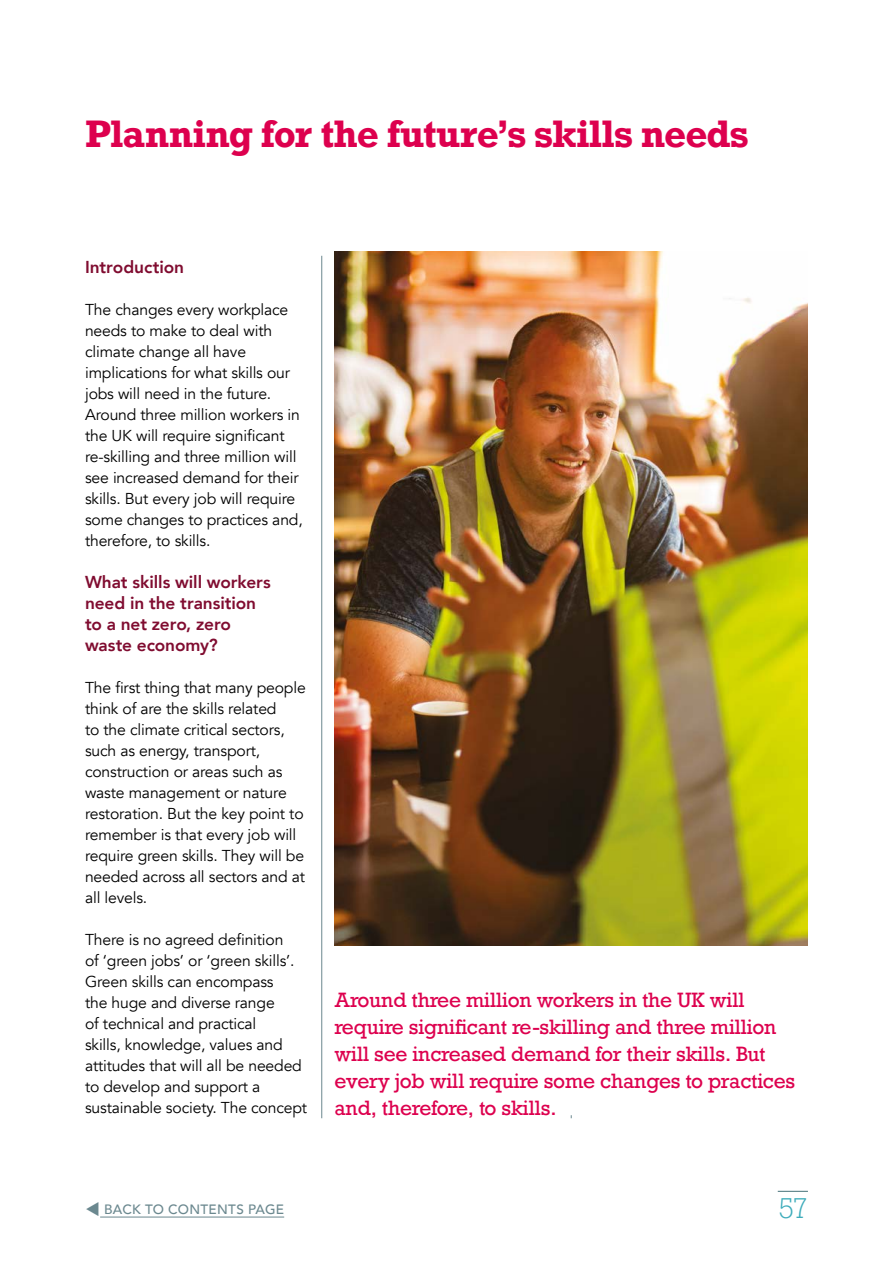
<style>
.page{position:relative;width:893px;height:1263px;background:#fff}
.page>*{position:absolute;margin:0;border:0;box-sizing:border-box;transform-origin:0 0}
.H3_subject_head_red{font:700 36px "Rockwell Nova";letter-spacing:-.02em;color:#dd004e}
.t1{font:300 27px "Rockwell Nova";color:#3eacbb}
.pullquote_text_red{font:19.5px/27px "Rockwell Nova";letter-spacing:-.01em;color:#dd004e}
.h4_subhead_maroon{font:800 17.25px/21px "Avenir";letter-spacing:-.005em;color:#800c30}
.p_Body{font:15.75px/21px "Avenir";letter-spacing:-.01em;color:#000}
.t2{font:500 13.5px "Avenir";letter-spacing:.02em;color:#6b888f}
</style>
<div class="page">
<hr style="left:778px;top:1191px;width:30px;height:1px;background:#457178">
<hr style="left:100px;top:1217px;width:184px;height:1px;background:#6b888f">
<hr style="left:321px;top:256px;width:1px;height:862px;background:#6b888f">
<img style="left:334px;top:252px;width:474px;height:693px">
<p class="H3_subject_head_red" style="left:85px;top:111px;width:665px">Planning for the future’s skills needs</p>
<p class="h4_subhead_maroon" style="left:85px;top:257px;width:101px">Introduction</p>
<p class="p_Body" style="left:85px;top:299px;width:219px">The changes every workplace needs to make to deal with climate change all have implications for what skills our jobs will need in the future.<br>Around three million workers in the UK will require significant re-skilling and three million will see increased demand for their skills. But every job will require some changes to practices and, therefore, to skills.</p>
<p class="h4_subhead_maroon" style="left:85px;top:572px;width:187px">What skills will workers need in the transition to a net zero, zero waste economy?</p>
<p class="p_Body" style="left:85px;top:677px;width:222px">The first thing that many people think of are the skills related<br>to the climate critical sectors, such as energy, transport, construction or areas such as waste management or nature restoration. But the key point to remember is that every job will require green skills. They will be needed across all sectors and at all levels.</p>
<p class="p_Body" style="left:85px;top:929px;width:224px">There is no agreed definition<br>of ‘green jobs’ or ‘green skills’.<br>Green skills can encompass<br>the huge and diverse range<br>of technical and practical<br>skills, knowledge, values and attitudes that will all be needed to develop and support a sustainable society. The concept</p>
<p class="pullquote_text_red" style="left:334px;top:987px;width:462px">Around three million workers in the UK will require significant re-skilling and three million will see increased demand for their skills. But every job will require some changes to practices and, therefore, to skills.</p>
<p class="t2" style="left:85px;top:1198px;width:201px">▼ BACK TO CONTENTS PAGE</p>
<h2 class="t1" style="left:778px;top:1191px;width:31px">57</h2>
</div>
